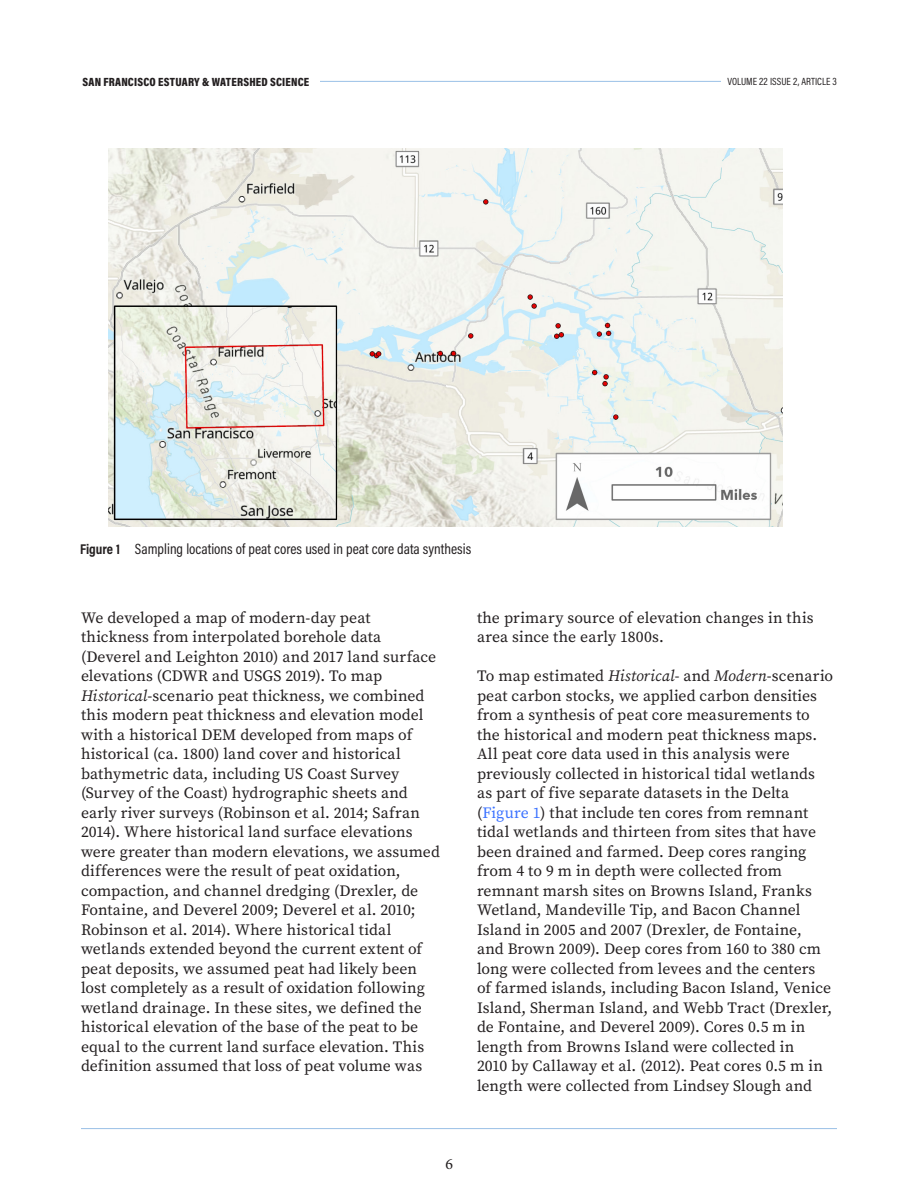
<style>
.page{position:relative;width:918px;height:1188px;background:#fff}
.page>*{position:absolute;margin:0;border:0;box-sizing:border-box;transform-origin:0 0}
.Text__p___normal{font:15.75px/19.5px "Source Serif Pro";letter-spacing:.005em;color:#231f20}
.t1{font:15.75px "Minion Pro";color:#231f20}
.Figure_Table_Caption__caption{font:15px "Acumin Pro Cond";color:#231f20}
.t2{font:900 12px "Acumin Pro Cond";letter-spacing:.015em;color:#231f20}
.t3{font:10.5px "Acumin Pro Cond";color:#231f20}
.s1{font-weight:700;font-size:14.25px}
.s2{font-style:italic}
.s3{color:#3c73ff}
</style>
<div class="page">
<hr style="left:81px;top:81px;width:743px;height:1px;background:#99c0e6">
<div style="left:81px;top:70px;width:239px;height:22px;background:#fff"></div>
<hr style="left:81px;top:1128px;width:756px;height:1px;background:#99c0e6">
<div style="left:722px;top:70px;width:115px;height:22px;background:#fff"></div>
<img style="left:108px;top:148px;width:675px;height:378px">
<p class="t2" style="left:82px;top:74px;width:228px">SAN FRANCISCO ESTUARY &amp; WATERSHED SCIENCE</p>
<p class="Figure_Table_Caption__caption" style="left:80px;top:539px;width:393px"><span class="s1">Figure 1</span> Sampling locations of peat cores used in peat core data synthesis</p>
<p class="t3" style="left:727px;top:75px;width:111px">VOLUME 22 ISSUE 2, ARTICLE 3</p>
<p class="Text__p___normal" style="left:81px;top:607px;width:360px">We developed a map of modern-day peat thickness from interpolated borehole data (Deverel and Leighton 2010) and 2017 land surface elevations (CDWR and USGS 2019). To map <span class="s2">Historical</span>-scenario peat thickness, we combined this modern peat thickness and elevation model with a historical DEM developed from maps of historical (ca. 1800) land cover and historical bathymetric data, including US Coast Survey (Survey of the Coast) hydrographic sheets and early river surveys (Robinson et al. 2014; Safran 2014). Where historical land surface elevations were greater than modern elevations, we assumed differences were the result of peat oxidation, compaction, and channel dredging (Drexler, de Fontaine, and Deverel 2009; Deverel et al. 2010; Robinson et al. 2014). Where historical tidal wetlands extended beyond the current extent of peat deposits, we assumed peat had likely been lost completely as a result of oxidation following wetland drainage. In these sites, we defined the historical elevation of the base of the peat to be equal to the current land surface elevation. This definition assumed that loss of peat volume was</p>
<p class="Text__p___normal" style="left:477px;top:607px;width:338px">the primary source of elevation changes in this area since the early 1800s.</p>
<p class="Text__p___normal" style="left:477px;top:666px;width:358px">To map estimated <span class="s2">Historical-</span> and <span class="s2">Modern</span>-scenario peat carbon stocks, we applied carbon densities from a synthesis of peat core measurements to the historical and modern peat thickness maps.<br>All peat core data used in this analysis were previously collected in historical tidal wetlands as part of five separate datasets in the Delta (<span class="s3">Figure 1</span>) that include ten cores from remnant tidal wetlands and thirteen from sites that have been drained and farmed. Deep cores ranging from 4 to 9 m in depth were collected from remnant marsh sites on Browns Island, Franks Wetland, Mandeville Tip, and Bacon Channel Island in 2005 and 2007 (Drexler, de Fontaine,<br>and Brown 2009). Deep cores from 160 to 380 cm long were collected from levees and the centers of farmed islands, including Bacon Island, Venice Island, Sherman Island, and Webb Tract (Drexler, de Fontaine, and Deverel 2009). Cores 0.5 m in length from Browns Island were collected in<br>2010 by Callaway et al. (2012). Peat cores 0.5 m in length were collected from Lindsey Slough and</p>
<p class="t1" style="left:445px;top:1153px;width:9px">6</p>
</div>
